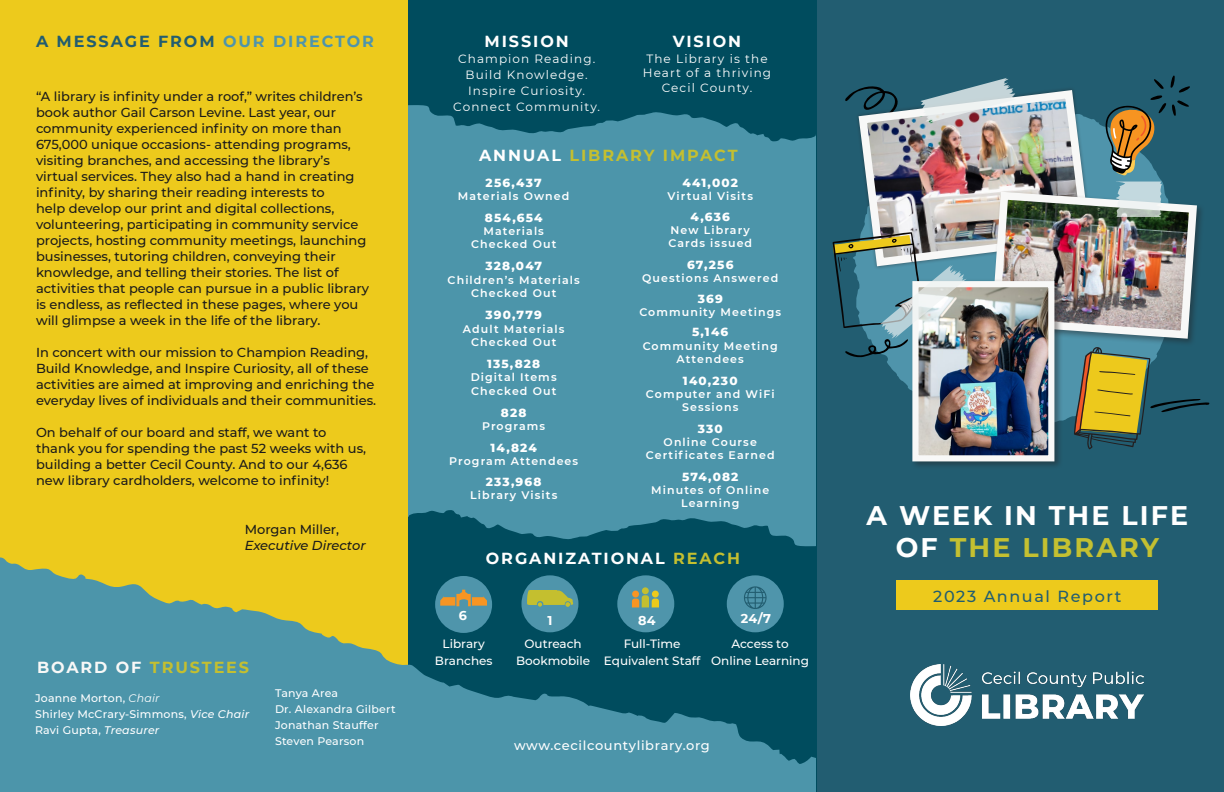
<style>
.page{position:relative;width:1224px;height:792px;background:#225d71}
.page>*{position:absolute;margin:0;border:0;box-sizing:border-box;transform-origin:0 0}
.t1{font:700 26.9px/31.9px "Montserrat";letter-spacing:.08em;color:#fff;text-align:center}
.t2{font:700 16px "Montserrat";letter-spacing:.12em;color:#c4bf30}
.t3{font:700 16px "Montserrat";letter-spacing:.12em;color:#fff}
.t4{font:700 16px "Montserrat";letter-spacing:.12em;color:#225d70}
.t5{font:500 16px "Montserrat";letter-spacing:.1em;color:#225d70}
.t6{font:500 13px/16px "Montserrat";color:#1a1a1a}
.t7{font:italic 500 13px/16px "Montserrat";color:#1a1a1a}
.t8{font:500 13px "Montserrat";letter-spacing:.05em;color:#fff}
.t9{font:700 12.8px "Montserrat";color:#fff}
.t10{font:12px/14.4px "Montserrat";letter-spacing:.09em;color:#fff;text-align:center}
.t11{font:800 12px "Montserrat";letter-spacing:.1em;color:#fff}
.t12{font:500 12px/17px "Montserrat";color:#fff;text-align:center}
.t13{font:600 11px/13.2px "Montserrat";letter-spacing:.1em;color:#fff;text-align:center}
.t14{font:500 11px/16px "Montserrat";letter-spacing:.02em;color:#fff}
.s1{color:#4f94ab}
.s2{font-style:normal}
.s3{color:#f8f8f7}
.s4{font-weight:400;font-style:italic}
.s5{font-style:italic}
.s6{color:#fff}
.s7{color:#c4bf30}
.s8{color:#c4c031}
</style>
<div class="page">
<div style="left:0;top:0;width:408px;height:792px;background:#edca1c"></div>
<svg style="left:845px;top:91px;width:9px;height:10px"></svg>
<div style="left:408px;top:0;width:408px;height:792px;background:#004c5e"></div>
<div style="left:897px;top:581px;width:261px;height:29px;background:#edca1c"></div>
<img style="left:911px;top:664px;width:233px;height:62px">
<svg style="left:408px;top:512px;width:408px;height:10px;fill:#4c95aa"></svg>
<div style="left:408px;top:105px;width:408px;height:407px;background:#4c95aa"></div>
<svg style="left:0;top:522px;width:816px;height:270px;fill:#4c95aa"></svg>
<div style="left:435px;top:576px;width:57px;height:57px;background:#4f95ab;border-radius:50%"></div>
<svg style="left:440px;top:590px;width:47px;height:16px"></svg>
<div style="left:521px;top:575px;width:57px;height:57px;background:#4f95ab;border-radius:50%"></div>
<svg style="left:527px;top:590px;width:46px;height:17px"></svg>
<div style="left:617px;top:575px;width:57px;height:57px;background:#4f95ab;border-radius:50%"></div>
<div style="left:642px;top:587px;width:7px;height:7px;background:#c4bf30;border-radius:50%"></div>
<div style="left:632px;top:591px;width:7px;height:6px;background:#f89523;border-radius:50%"></div>
<svg style="left:632px;top:595px;width:27px;height:12px"></svg>
<div style="left:652px;top:591px;width:7px;height:6px;background:#edca1c;border-radius:50%"></div>
<div style="left:727px;top:575px;width:57px;height:57px;background:#4f95ab;border-radius:50%"></div>
<svg style="left:744px;top:586px;width:23px;height:23px"></svg>
<svg style="left:887px;top:120px;width:275px;height:270px;fill:#4f94ab"></svg>
<img style="left:854px;top:86px;width:241px;height:185px">
<svg style="left:920px;top:78px;width:96px;height:45px"></svg>
<div style="left:910px;top:279px;width:153px;height:191px;background:#231f20;opacity:.45"></div>
<img style="left:919px;top:288px;width:128px;height:166px">
<div style="left:912px;top:281px;width:142px;height:180px;border:6px solid #f8f8f7"></div>
<img style="left:833px;top:232px;width:134px;height:127px">
<svg style="left:1103px;top:75px;width:87px;height:101px"></svg>
<img style="left:988px;top:182px;width:222px;height:267px">
<p class="t4" style="left:36px;top:30px;width:340px">A MESSAGE FROM <span class="s1">OUR DIRECTOR</span></p>
<p class="t6" style="left:36px;top:88px;width:335px">“A library is infinity under a roof,” writes children’s book author Gail Carson Levine. Last year, our community experienced infinity on more than 675,000 unique occasions- attending programs, visiting branches, and accessing the library’s virtual services. They also had a hand in creating infinity, by sharing their reading interests to<br>help develop our print and digital collections, volunteering, participating in community service projects, hosting community meetings, launching businesses, tutoring children, conveying their knowledge, and telling their stories. The list of activities that people can pursue in a public library is endless, as reflected in these pages, where you will glimpse a week in the life of the library.</p>
<p class="t6" style="left:36px;top:344px;width:342px">In concert with our mission to Champion Reading, Build Knowledge, and Inspire Curiosity, all of these activities are aimed at improving and enriching the everyday lives of individuals and their communities.</p>
<p class="t6" style="left:36px;top:424px;width:332px">On behalf of our board and staff, we want to thank you for spending the past 52 weeks with us, building a better Cecil County. And to our 4,636 new library cardholders, welcome to infinity!</p>
<p class="t7" style="left:245px;top:521px;width:122px"><span class="s2">Morgan Miller,<br></span>Executive Director</p>
<p class="t2" style="left:37px;top:656px;width:214px"><span class="s3">BOARD OF</span> TRUSTEES</p>
<p class="t14" style="left:35px;top:690px;width:216px">Joanne Morton, <span class="s4">Chair<br></span>Shirley McCrary-Simmons, <span class="s5">Vice Chair<br></span>Ravi Gupta, <span class="s5">Treasurer</span></p>
<p class="t14" style="left:275px;top:685px;width:122px">Tanya Area<br>Dr. Alexandra Gilbert<br>Jonathan Stauffer<br>Steven Pearson</p>
<p class="t3" style="left:485px;top:30px;width:86px">MISSION</p>
<p class="t10" style="left:458px;top:51px;width:139px">Champion Reading.</p>
<p class="t10" style="left:466px;top:67px;width:124px">Build Knowledge.</p>
<p class="t10" style="left:468px;top:83px;width:118px">Inspire Curiosity.</p>
<p class="t10" style="left:453px;top:99px;width:148px">Connect Community.</p>
<p class="t3" style="left:673px;top:30px;width:70px">VISION</p>
<p class="t10" style="left:643px;top:51px;width:130px">The Library is the<br>Heart of a thriving<br>Cecil County.</p>
<p class="t2" style="left:479px;top:144px;width:260px"><span class="s6">ANNUAL</span> LIBRARY IMPACT</p>
<p class="t11" style="left:486px;top:174px;width:58px">256,437</p>
<p class="t13" style="left:458px;top:189px;width:113px">Materials Owned</p>
<p class="t11" style="left:485px;top:208px;width:59px">854,654</p>
<p class="t13" style="left:471px;top:224px;width:87px">Materials<br>Checked Out</p>
<p class="t11" style="left:485px;top:257px;width:58px">328,047</p>
<p class="t13" style="left:448px;top:273px;width:134px">Children’s Materials<br>Checked Out</p>
<p class="t11" style="left:486px;top:306px;width:58px">390,779</p>
<p class="t13" style="left:463px;top:322px;width:103px">Adult Materials<br>Checked Out</p>
<p class="t11" style="left:487px;top:355px;width:55px">135,828</p>
<p class="t13" style="left:471px;top:370px;width:87px;text-align:left">Digital Items<br>Checked Out</p>
<p class="t11" style="left:501px;top:404px;width:27px">828</p>
<p class="t13" style="left:482px;top:419px;width:65px">Programs</p>
<p class="t11" style="left:490px;top:439px;width:48px">14,824</p>
<p class="t13" style="left:449px;top:454px;width:130px">Program Attendees</p>
<p class="t11" style="left:486px;top:473px;width:57px">233,968</p>
<p class="t13" style="left:470px;top:488px;width:89px">Library Visits</p>
<p class="t11" style="left:683px;top:174px;width:57px">441,002</p>
<p class="t13" style="left:668px;top:189px;width:87px">Virtual Visits</p>
<p class="t11" style="left:691px;top:208px;width:41px">4,636</p>
<p class="t13" style="left:671px;top:223px;width:81px">New Library</p>
<p class="t13" style="left:668px;top:236px;width:85px">Cards issued</p>
<p class="t11" style="left:687px;top:256px;width:48px">67,256</p>
<p class="t13" style="left:642px;top:271px;width:138px">Questions Answered</p>
<p class="t11" style="left:698px;top:290px;width:27px">369</p>
<p class="t13" style="left:639px;top:305px;width:143px">Community Meetings</p>
<p class="t11" style="left:692px;top:323px;width:38px">5,146</p>
<p class="t13" style="left:643px;top:339px;width:137px">Community Meeting<br>Attendees</p>
<p class="t11" style="left:683px;top:371px;width:56px">140,230</p>
<p class="t13" style="left:646px;top:387px;width:130px">Computer and WiFi<br>Sessions</p>
<p class="t11" style="left:698px;top:420px;width:27px">330</p>
<p class="t13" style="left:646px;top:435px;width:130px">Online Course<br>Certificates Earned</p>
<p class="t11" style="left:682px;top:468px;width:58px">574,082</p>
<p class="t13" style="left:651px;top:483px;width:120px">Minutes of Online<br>Learning</p>
<p class="t9" style="left:459px;top:606px;width:10px">6</p>
<p class="t3" style="left:486px;top:547px;width:256px">ORGANIZATIONAL <span class="s7">REACH</span></p>
<p class="t9" style="left:547px;top:611px;width:6px">1</p>
<p class="t9" style="left:638px;top:612px;width:19px">84</p>
<p class="t9" style="left:741px;top:609px;width:32px">24/7</p>
<p class="t12" style="left:443px;top:635px;width:44px">Library</p>
<p class="t12" style="left:435px;top:652px;width:59px">Branches</p>
<p class="t12" style="left:516px;top:635px;width:76px">Outreach<br>Bookmobile</p>
<p class="t12" style="left:604px;top:635px;width:98px">Full-Time<br>Equivalent Staff</p>
<p class="t12" style="left:711px;top:635px;width:99px">Access to<br>Online Learning</p>
<p class="t8" style="left:514px;top:736px;width:197px">www.cecilcountylibrary.org</p>
<p class="t1" style="left:867px;top:498px;width:323px">A WEEK IN THE LIFE<br>OF <span class="s8">THE LIBRARY</span></p>
<p class="t5" style="left:933px;top:585px;width:190px">2023 Annual Report</p>
</div>
